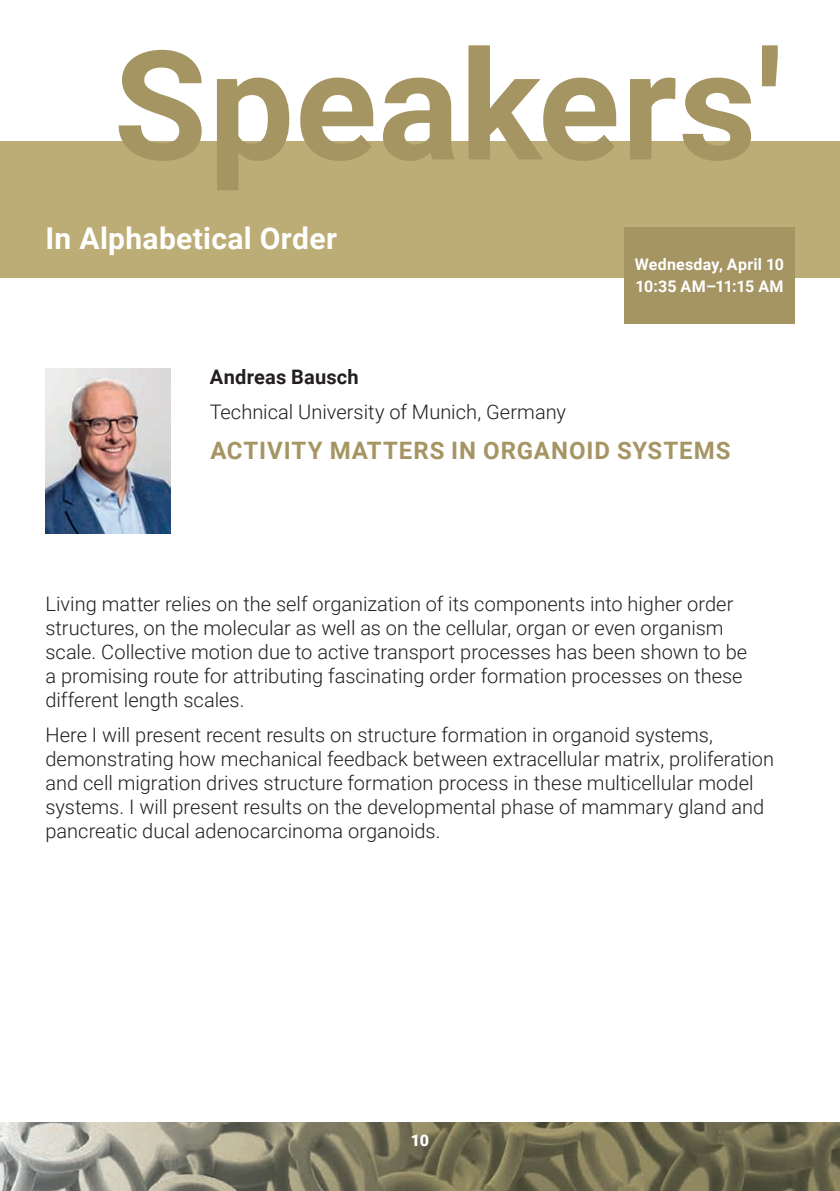
<style>
.page{position:relative;width:840px;height:1191px;background:#fff}
.page>*{position:absolute;margin:0;border:0;box-sizing:border-box;transform-origin:0 0}
.t1{font:700 152px "Roboto";letter-spacing:.005em;color:#a59563}
.t2{font:700 30px "Roboto";letter-spacing:.01em;color:#fff}
.t3{font:700 24px "Roboto";letter-spacing:.04em;color:#a59563}
.t4{font:300 20px/24px "Roboto";color:#231f20}
.t5{font:700 20px "Roboto";letter-spacing:.01em;color:#231f20}
.t6{font:700 16px/22px "Roboto";letter-spacing:.015em;color:#fff}
.t7{font:900 16px "Roboto";color:#fff}
</style>
<div class="page">
<img style="left:0;top:1123px;width:839px;height:68px">
<img style="left:45px;top:369px;width:125px;height:164px">
<div style="left:0;top:142px;width:839px;height:136px;background:#bcac75"></div>
<div style="left:624px;top:227px;width:170px;height:96px;background:#a59563"></div>
<h1 class="t1" style="left:113px;top:-1px;width:669px">Speakers'</h1>
<h2 class="t2" style="left:45px;top:218px;width:293px">In Alphabetical Order</h2>
<p class="t6" style="left:634px;top:253px;width:151px">Wednesday, April 10<br>10:35 AM–11:15 AM</p>
<p class="t5" style="left:210px;top:362px;width:150px">Andreas Bausch</p>
<p class="t4" style="left:210px;top:399px;width:357px">Technical University of Munich, Germany</p>
<p class="t3" style="left:210px;top:434px;width:521px">ACTIVITY MATTERS IN ORGANOID SYSTEMS</p>
<p class="t4" style="left:45px;top:590px;width:703px">Living matter relies on the self organization of its components into higher order structures, on the molecular as well as on the cellular, organ or even organism scale. Collective motion due to active transport processes has been shown to be a promising route for attributing fascinating order formation processes on these different length scales.</p>
<p class="t4" style="left:45px;top:722px;width:730px">Here I will present recent results on structure formation in organoid systems, demonstrating how mechanical feedback between extracellular matrix, proliferation and cell migration drives structure formation process in these multicellular model systems. I will present results on the developmental phase of mammary gland and pancreatic ducal adenocarcinoma organoids.</p>
<p class="t7" style="left:410px;top:1129px;width:20px">10</p>
</div>
